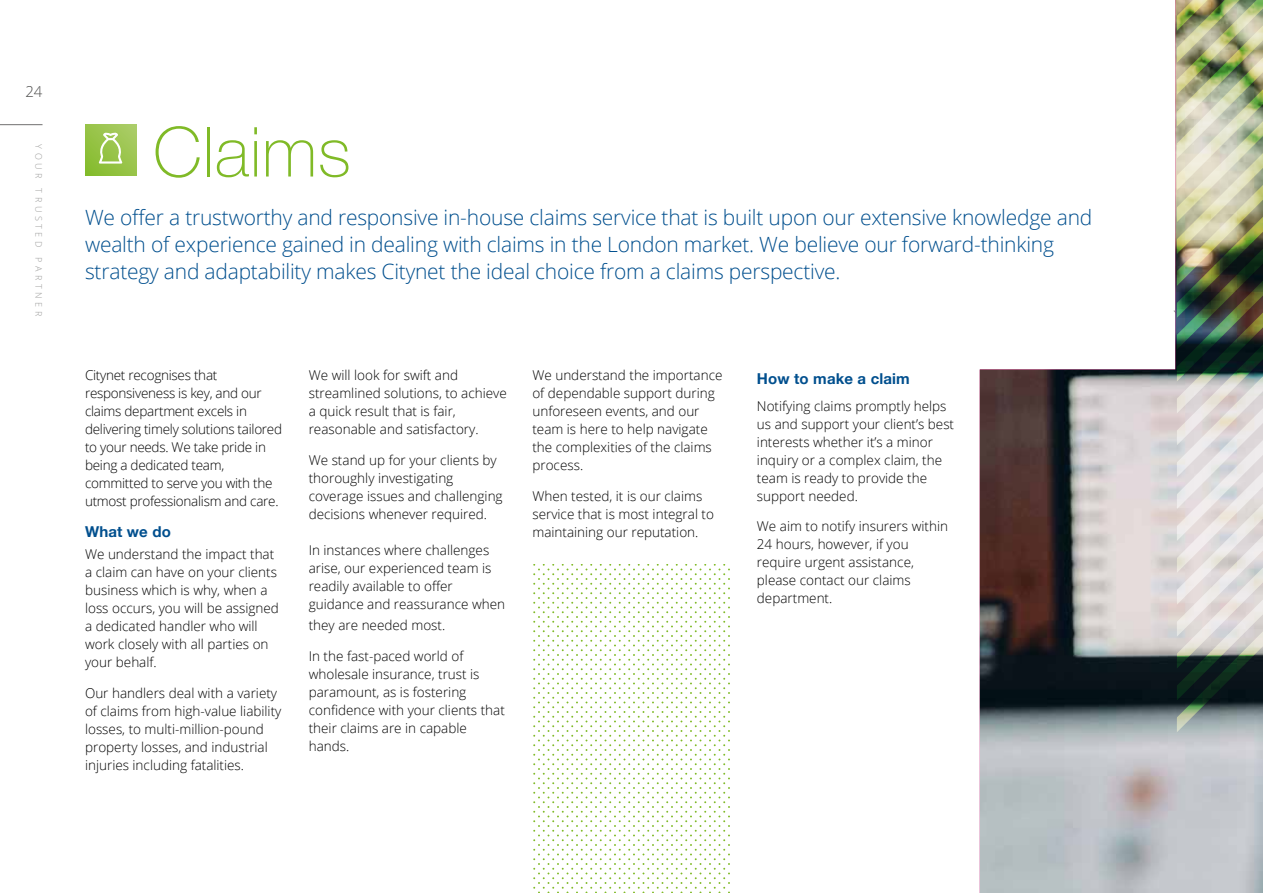
<style>
.page{position:relative;width:1263px;height:893px;background:#fff}
.page>*{position:absolute;margin:0;border:0;box-sizing:border-box;transform-origin:0 0}
.t1{font:100 69px "Helvetica Neue";letter-spacing:.01em;color:#80ba27}
.t2{font:300 21px/27px "Open Sans";letter-spacing:-.01em;color:#004f8e}
.t3{font:700 15px "Helvetica Neue";letter-spacing:.01em;color:#004f8e}
.t4{font:300 15px "Open Sans";color:#4a4a49}
.t5{font:300 13.5px/18px "Open Sans";color:#000}
.t6{font:300 13.5px/18px "Open Sans";letter-spacing:-.02em;color:#000}
.t7{font:300 9px "Open Sans";letter-spacing:.4em;color:#9d9d9c}
</style>
<div class="page">
<img style="left:980px;top:0;width:283px;height:893px">
<img style="left:1177px;top:0;width:86px;height:739px">
<svg style="left:85px;top:124px;width:51px;height:51px;background:#97c348"></svg>
<svg style="left:98px;top:132px;width:25px;height:32px"></svg>
<svg style="left:533px;top:564px;width:197px;height:329px"></svg>
<hr style="left:0;top:124px;width:43px;height:1px;background:#706f6f">
<p class="t4" style="left:26px;top:81px;width:18px">24</p>
<p class="t7" style="left:45px;top:144px;width:173px;rotate:90deg">YOUR TRUSTED PARTNER</p>
<h1 class="t1" style="left:153px;top:100px;width:199px">Claims</h1>
<p class="t2" style="left:85px;top:203px;width:1009px">We offer a trustworthy and responsive in-house claims service that is built upon our extensive knowledge and wealth of experience gained in dealing with claims in the London market. We believe our forward-thinking strategy and adaptability makes Citynet the ideal choice from a claims perspective.</p>
<p class="t6" style="left:85px;top:366px;width:199px">Citynet recognises that responsiveness is key, and our claims department excels in delivering timely solutions tailored to your needs. We take pride in being a dedicated team, committed to serve you with the utmost professionalism and care.</p>
<p class="t3" style="left:85px;top:520px;width:87px">What we do</p>
<p class="t5" style="left:85px;top:545px;width:195px">We understand the impact that a claim can have on your clients business which is why, when a loss occurs, you will be assigned a dedicated handler who will work closely with all parties on your behalf.</p>
<p class="t5" style="left:85px;top:683px;width:198px">Our handlers deal with a variety of claims from high-value liability losses, to multi-million-pound property losses, and industrial injuries including fatalities.</p>
<p class="t5" style="left:309px;top:366px;width:200px">We will look for swift and streamlined solutions, to achieve a quick result that is fair, reasonable and satisfactory.</p>
<p class="t5" style="left:309px;top:450px;width:195px">We stand up for your clients by thoroughly investigating coverage issues and challenging decisions whenever required.</p>
<p class="t5" style="left:309px;top:540px;width:198px">In instances where challenges arise, our experienced team is readily available to offer guidance and reassurance when</p>
<p class="t5" style="left:309px;top:616px;width:138px">they are needed most.</p>
<p class="t5" style="left:309px;top:647px;width:198px">In the fast-paced world of wholesale insurance, trust is paramount, as is fostering confidence with your clients that their claims are in capable hands.</p>
<p class="t5" style="left:532px;top:366px;width:192px">We understand the importance of dependable support during unforeseen events, and our team is here to help navigate the complexities of the claims process.</p>
<p class="t5" style="left:532px;top:486px;width:183px">When tested, it is our claims service that is most integral to maintaining our reputation.</p>
<p class="t3" style="left:757px;top:367px;width:154px">How to make a claim</p>
<p class="t5" style="left:757px;top:396px;width:199px">Notifying claims promptly helps us and support your client’s best interests whether it’s a minor inquiry or a complex claim, the team is ready to provide the support needed.</p>
<p class="t5" style="left:757px;top:517px;width:193px">We aim to notify insurers within<br>24 hours, however, if you require urgent assistance, please contact our claims department.</p>
</div>
